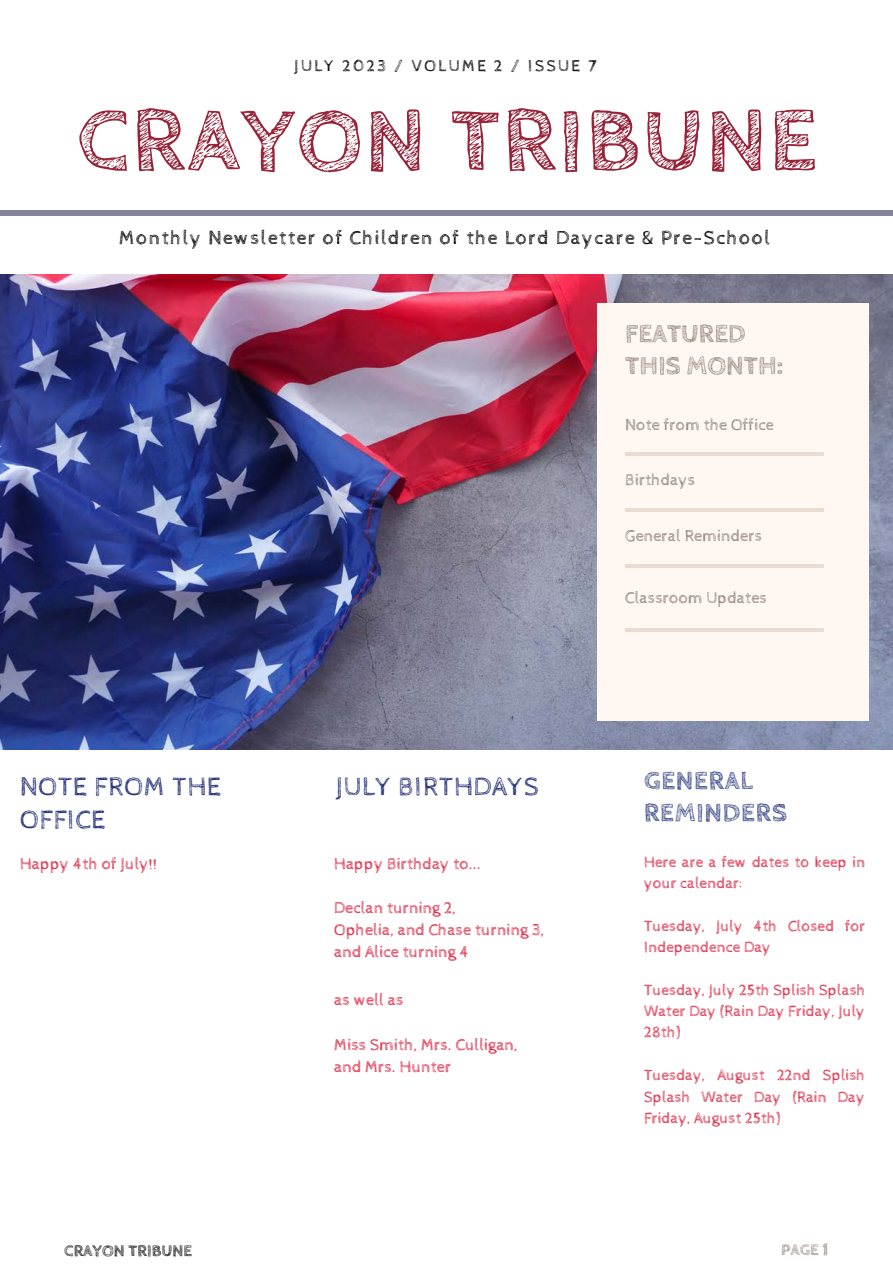
<style>
.page{position:relative;width:893px;height:1264px;background:#fff}
.page>*{position:absolute;margin:0;border:0;box-sizing:border-box;transform-origin:0 0}
.t1{font:700 92.55px "Cabin Sketch";letter-spacing:.02em;color:#98243a}
.t2{font:26.4px/32.5px "Cabin Sketch";letter-spacing:.03em;color:#28357a}
.t3{font:700 26.4px "Cabin Sketch";color:#93847d}
.t4{font:700 26.4px/32.5px "Cabin Sketch";letter-spacing:.03em;color:#28357a}
.t5{font:19.8px "Cabin Sketch";letter-spacing:.07em;color:#000}
.t6{font:16.5px "Cabin Sketch";color:#db2b48}
.t7{font:16.5px "Cabin Sketch";color:#93847d}
.t8{font:16.5px "Cabin Sketch";letter-spacing:.14em;color:#000}
.t9{font:700 16.5px "Cabin Sketch";color:#000}
.t10{font:700 16.5px "Cabin Sketch";color:#93847d}
.t11{font:15.6px/21.3px "Cabin Sketch";color:#db2b48}
</style>
<div class="page">
<div style="left:0;top:210px;width:892px;height:5px;background:#82849c"></div>
<img style="left:0;top:275px;width:892px;height:474px">
<div style="left:597px;top:303px;width:271px;height:417px;background:#fff8f2"></div>
<hr style="left:625px;top:452px;width:198px;height:4px;background:#e9dcd3">
<hr style="left:625px;top:508px;width:198px;height:4px;background:#e9dcd3">
<hr style="left:625px;top:628px;width:198px;height:3px;background:#d3c0b5">
<hr style="left:625px;top:564px;width:198px;height:4px;background:#e9dcd3">
<p class="t8" style="left:294px;top:56px;width:304px">JULY 2023 / VOLUME 2 / ISSUE 7</p>
<p class="t1" style="left:77px;top:89px;width:741px">CRAYON TRIBUNE</p>
<p class="t5" style="left:119px;top:226px;width:652px">Monthly Newsletter of Children of the Lord Daycare &amp; Pre-School</p>
<p class="t3" style="left:625px;top:318px;width:122px">FEATURED</p>
<p class="t3" style="left:625px;top:351px;width:159px">THIS MONTH:</p>
<p class="t7" style="left:625px;top:415px;width:150px">Note from the Office</p>
<p class="t7" style="left:625px;top:470px;width:72px">Birthdays</p>
<p class="t7" style="left:625px;top:527px;width:138px">General Reminders</p>
<p class="t2" style="left:20px;top:771px;width:202px">NOTE FROM THE<br>OFFICE</p>
<p class="t6" style="left:20px;top:854px;width:138px">Happy 4th of July!!</p>
<p class="t7" style="left:625px;top:589px;width:143px">Classroom Updates</p>
<p class="t2" style="left:335px;top:771px;width:205px">JULY BIRTHDAYS</p>
<p class="t4" style="left:644px;top:764px;width:144px">GENERAL<br>REMINDERS</p>
<p class="t11" style="left:644px;top:851px;width:223px">Here are a few dates to keep in your calendar:</p>
<p class="t11" style="left:644px;top:915px;width:223px">Tuesday, July 4th Closed for<br>Independence Day</p>
<p class="t11" style="left:644px;top:979px;width:223px;text-align:justify">Tuesday, July 25th Splish Splash Water Day (Rain Day Friday, July 28th)</p>
<p class="t11" style="left:644px;top:1065px;width:223px;text-align:justify">Tuesday, August 22nd Splish Splash Water Day (Rain Day Friday, August 25th)</p>
<p class="t6" style="left:334px;top:854px;width:148px">Happy Birthday to...</p>
<p class="t6" style="left:334px;top:898px;width:123px">Declan turning 2,</p>
<p class="t6" style="left:334px;top:920px;width:212px">Ophelia, and Chase turning 3,</p>
<p class="t6" style="left:334px;top:942px;width:136px">and Alice turning 4</p>
<p class="t6" style="left:334px;top:991px;width:71px">as well as</p>
<p class="t6" style="left:334px;top:1035px;width:185px">Miss Smith, Mrs. Culligan,</p>
<p class="t6" style="left:334px;top:1057px;width:119px">and Mrs. Hunter</p>
<p class="t9" style="left:64px;top:1241px;width:129px">CRAYON TRIBUNE</p>
<p class="t10" style="left:781px;top:1240px;width:49px">PAGE 1</p>
</div>
